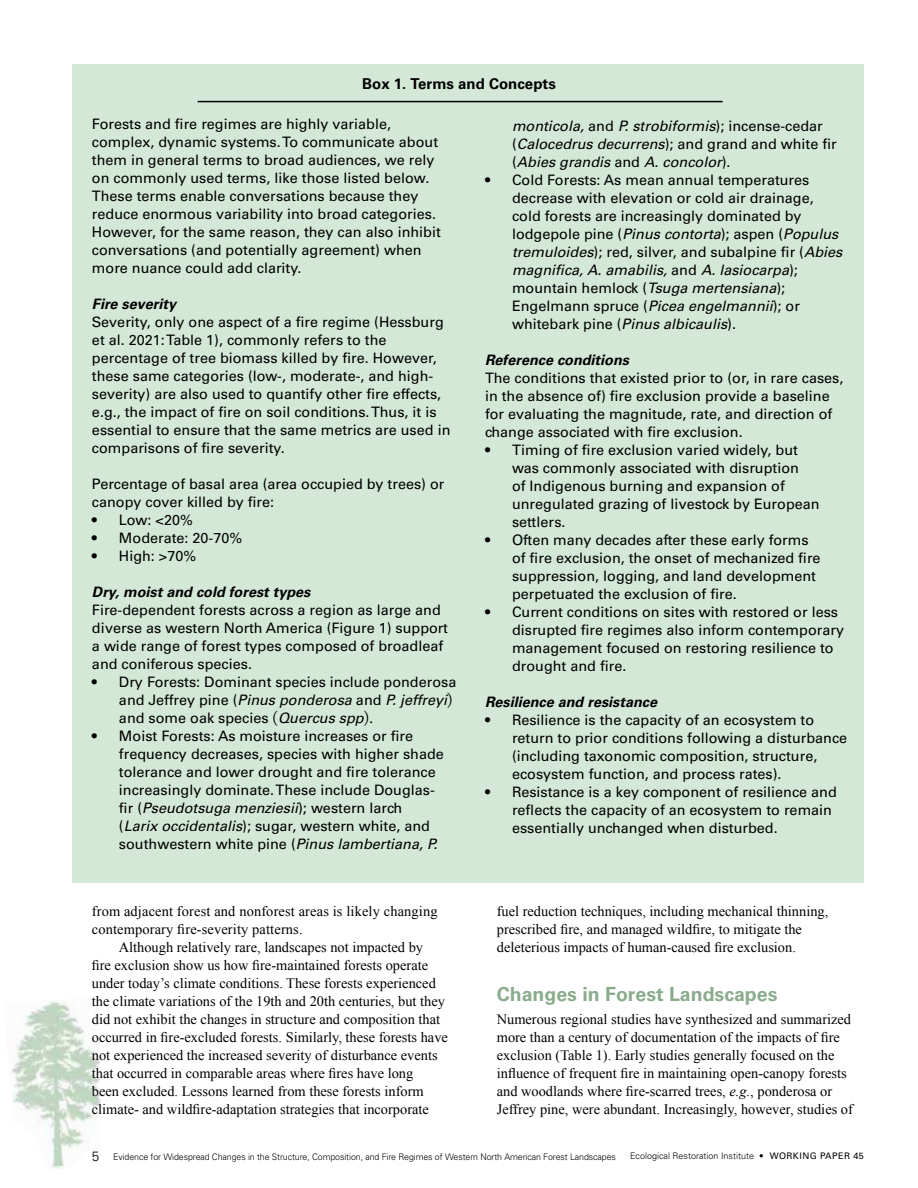
<style>
.page{position:relative;width:918px;height:1188px;background:#fff}
.page>*{position:absolute;margin:0;border:0;box-sizing:border-box;transform-origin:0 0}
.t1{font:700 19.5px "Univers";color:#8bac8c}
.t2{font:700 15px "Univers";color:#000}
.t3{font:14.4px/18px "Univers";color:#000}
.t4{font:14.4px/18px "Times New Roman";color:#000}
.t5{font:italic 14.4px/18px "Univers";color:#000}
.t6{font:italic 700 14.4px "Univers";color:#000}
.t7{font:300 9px "Univers";letter-spacing:-.01em;color:#000}
.s1{font-style:italic}
.s2{font-family:"Adobe Caslon";font-size:16.5px}
.s3{font-style:normal}
.s4{font-size:13.5px}
.s5{font-weight:400}
</style>
<div class="page">
<img style="left:11px;top:1001px;width:89px;height:168px">
<div style="left:72px;top:64px;width:792px;height:818px;background:#d4e8d8"></div>
<hr style="left:198px;top:101px;width:525px;height:1px;background:#000">
<p class="t2" style="left:362px;top:75px;width:195px">Box 1. Terms and Concepts</p>
<p class="t3" style="left:92px;top:115px;width:350px">Forests and fire regimes are highly variable, complex, dynamic systems. To communicate about them in general terms to broad audiences, we rely on commonly used terms, like those listed below.<br>These terms enable conversations because they reduce enormous variability into broad categories.<br>However, for the same reason, they can also inhibit conversations (and potentially agreement) when more nuance could add clarity.</p>
<p class="t6" style="left:92px;top:296px;width:86px">Fire severity</p>
<p class="t3" style="left:92px;top:313px;width:360px">Severity, only one aspect of a fire regime (Hessburg et al. 2021: Table 1), commonly refers to the percentage of tree biomass killed by fire. However, these same categories (low-, moderate-, and high&shy;severity) are also used to quantify other fire effects, e.g., the impact of fire on soil conditions. Thus, it is essential to ensure that the same metrics are used in comparisons of fire severity.</p>
<p class="t3" style="left:92px;top:475px;width:354px">Percentage of basal area (area occupied by trees) or canopy cover killed by fire:</p>
<p class="t3" style="left:92px;top:511px;width:102px">• Low: &lt;20%</p>
<p class="t3" style="left:92px;top:529px;width:152px">• Moderate: 20-70%</p>
<p class="t3" style="left:92px;top:547px;width:106px">• High: &gt;70%</p>
<p class="t6" style="left:92px;top:584px;width:220px">Dry, moist and cold forest types</p>
<p class="t3" style="left:92px;top:601px;width:357px">Fire-dependent forests across a region as large and diverse as western North America (Figure 1) support a wide range of forest types composed of broadleaf and coniferous species.</p>
<p class="t3" style="left:119px;top:673px;width:339px;text-indent:-27px">• Dry Forests: Dominant species include ponderosa and Jeffrey pine (<span class="s1">Pinus ponderosa</span> and <span class="s1">P. jeffreyi</span><span class="s2">) </span>and some oak species <span class="s2">(</span><span class="s1">Quercus spp</span><span class="s2">).</span></p>
<p class="t3" style="left:119px;top:727px;width:326px;text-indent:-27px">• Moist Forests: As moisture increases or fire frequency decreases, species with higher shade tolerance and lower drought and fire tolerance increasingly dominate. These include Douglas&shy;fir (<span class="s1">Pseudotsuga menziesii</span>); western larch (<span class="s1">Larix occidentalis</span>); sugar, western white, and southwestern white pine (<span class="s1">Pinus lambertiana, P.</span></p>
<p class="t4" style="left:92px;top:902px;width:347px">from adjacent forest and nonforest areas is likely changing contemporary fire-severity patterns.</p>
<p class="t4" style="left:92px;top:938px;width:358px;text-indent:27px">Although relatively rare, landscapes not impacted by<br>fire exclusion show us how fire-maintained forests operate under today’s climate conditions. These forests experienced the climate variations of the 19th and 20th centuries, but they did not exhibit the changes in structure and composition that occurred in fire-excluded forests. Similarly, these forests have not experienced the increased severity of disturbance events that occurred in comparable areas where fires have long<br>been excluded. Lessons learned from these forests inform climate- and wildfire-adaptation strategies that incorporate</p>
<p class="t5" style="left:512px;top:117px;width:326px">monticola, <span class="s3">and</span> P. strobiformis<span class="s3">); incense-cedar (</span>Calocedrus decurrens<span class="s3">); and grand and white fir (</span>Abies grandis <span class="s3">and</span> A. concolor<span class="s3">).</span></p>
<p class="t3" style="left:512px;top:171px;width:332px;text-indent:-27px">• Cold Forests: As mean annual temperatures decrease with elevation or cold air drainage, cold forests are increasingly dominated by lodgepole pine (<span class="s1">Pinus contorta</span>); aspen (<span class="s1">Populus tremuloides</span>); red, silver, and subalpine fir (<span class="s1">Abies magnifica, A. amabilis,</span> and <span class="s1">A. lasiocarpa</span>); mountain hemlock (<span class="s1">Tsuga mertensiana</span>); Engelmann spruce (<span class="s1">Picea engelmannii</span>); or whitebark pine (<span class="s1">Pinus albicaulis</span>).</p>
<p class="t6" style="left:485px;top:352px;width:146px">Reference conditions</p>
<p class="t3" style="left:485px;top:369px;width:360px">The conditions that existed prior to (or, in rare cases, in the absence of) fire exclusion provide a baseline for evaluating the magnitude, rate, and direction of change associated with fire exclusion.</p>
<p class="t3" style="left:512px;top:441px;width:309px;text-indent:-27px">• Timing of fire exclusion varied widely, but was commonly associated with disruption<br>of Indigenous burning and expansion of unregulated grazing of livestock by European settlers.</p>
<p class="t3" style="left:512px;top:531px;width:310px;text-indent:-27px">• Often many decades after these early forms of fire exclusion, the onset of mechanized fire suppression, logging, and land development perpetuated the exclusion of fire.</p>
<p class="t3" style="left:512px;top:603px;width:334px;text-indent:-27px">• Current conditions on sites with restored or less disrupted fire regimes also inform contemporary management focused on restoring resilience to drought and fire.</p>
<p class="t6" style="left:485px;top:694px;width:174px">Resilience and resistance</p>
<p class="t3" style="left:512px;top:711px;width:337px;text-indent:-27px">• Resilience is the capacity of an ecosystem to return to prior conditions following a disturbance (including taxonomic composition, structure, ecosystem function, and process rates).</p>
<p class="t3" style="left:512px;top:783px;width:326px;text-indent:-27px">• Resistance is a key component of resilience and reflects the capacity of an ecosystem to remain essentially unchanged when disturbed.</p>
<p class="t4" style="left:497px;top:902px;width:333px">fuel reduction techniques, including mechanical thinning, prescribed fire, and managed wildfire, to mitigate the deleterious impacts of human-caused fire exclusion.</p>
<h1 class="t1" style="left:497px;top:983px;width:282px">Changes in Forest Landscapes</h1>
<p class="t4" style="left:497px;top:1010px;width:358px">Numerous regional studies have synthesized and summarized more than a century of documentation of the impacts of fire exclusion (Table 1). Early studies generally focused on the influence of frequent fire in maintaining open-canopy forests and woodlands where fire-scarred trees, <span class="s1">e.g.</span>, ponderosa or Jeffrey pine, were abundant. Increasingly, however, studies of</p>
<p class="t7" style="left:92px;top:1151px;width:526px"><span class="s4">5</span> Evidence for Widespread Changes in the Structure, Composition, and Fire Regimes of Western North American Forest Landscapes</p>
<p class="t7" style="left:630px;top:1150px;width:235px">Ecological Restoration Institute • <span class="s5">WORKING PAPER 45</span></p>
</div>
